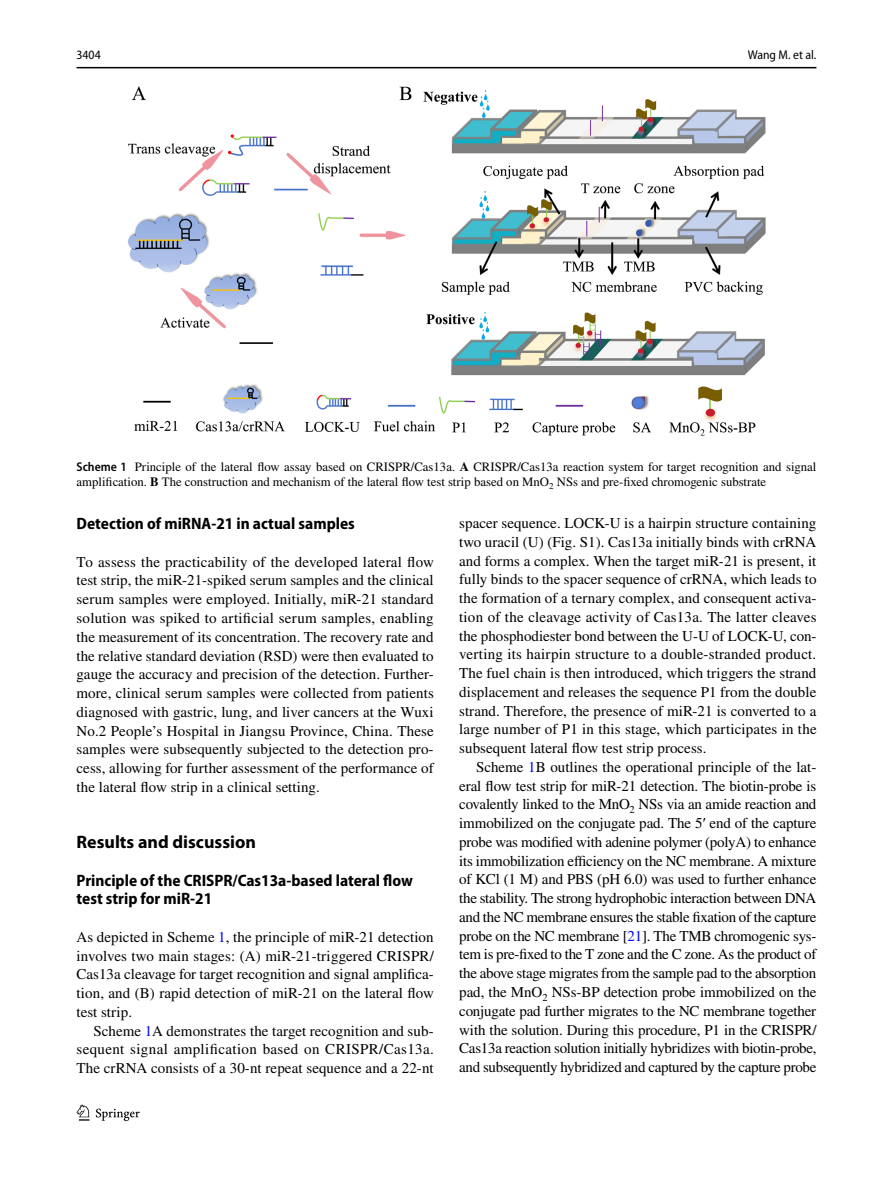
<style>
.page{position:relative;width:893px;height:1187px;background:#fff}
.page>*{position:absolute;margin:0;border:0;box-sizing:border-box;transform-origin:0 0}
.t1{font:700 18px "Myriad Pro";color:#000}
.t2{font:700 semi-condensed 16.5px/18.8px "Myriad Pro";color:#000}
.t3{font:15px/18.8px "STIX";letter-spacing:.005em;color:#000;text-align:justify}
.t4{font:12.75px/15px "STIX";color:#000}
.t5{font:semi-condensed 12.75px "Myriad Pro";color:#000}
.s1{font-family:"Myriad Pro";font-weight:600;font-stretch:semi-condensed}
.s2{font-weight:700}
.s3{color:#00f}
.s4{font-family:"Times New Roman"}
</style>
<div class="page">
<hr style="left:77px;top:67px;width:739px;height:1px;background:#000">
<svg style="left:77px;top:1104px;width:12px;height:16px"></svg>
<svg style="left:96px;top:1108px;width:44px;height:12px"></svg>
<img style="left:128px;top:87px;width:637px;height:349px">
<p class="t5" style="left:77px;top:48px;width:26px">3404</p>
<p class="t5" style="left:748px;top:48px;width:70px">Wang M. et al.</p>
<p class="t4" style="left:77px;top:460px;width:741px"><span class="s1">Scheme 1</span> Principle of the lateral flow assay based on CRISPR/Cas13a. <span class="s2">A</span> CRISPR/Cas13a reaction system for target recognition and signal amplification. <span class="s2">B</span> The construction and mechanism of the lateral flow test strip based on MnO<sub>2</sub> NSs and pre-fixed chromogenic substrate</p>
<p class="t2" style="left:77px;top:514px;width:280px">Detection of miRNA‑21 in actual samples</p>
<p class="t3" style="left:77px;top:553px;width:359px">To assess the practicability of the developed lateral flow test strip, the miR-21-spiked serum samples and the clinical serum samples were employed. Initially, miR-21 standard solution was spiked to artificial serum samples, enabling the measurement of its concentration. The recovery rate and the relative standard deviation (RSD) were then evaluated to gauge the accuracy and precision of the detection. Further&shy;more, clinical serum samples were collected from patients diagnosed with gastric, lung, and liver cancers at the Wuxi No.2 People’s Hospital in Jiangsu Province, China. These samples were subsequently subjected to the detection pro&shy;cess, allowing for further assessment of the performance of the lateral flow strip in a clinical setting.</p>
<p class="t1" style="left:77px;top:830px;width:181px">Results and discussion</p>
<p class="t2" style="left:77px;top:870px;width:338px">Principle of the CRISPR/Cas13a‑based lateral flow test strip for miR‑21</p>
<p class="t3" style="left:77px;top:928px;width:359px">As depicted in Scheme <span class="s3">1</span>, the principle of miR-21 detection involves two main stages: (A) miR-21-triggered CRISPR/ Cas13a cleavage for target recognition and signal amplifica&shy;tion, and (B) rapid detection of miR-21 on the lateral flow test strip.</p>
<p class="t3" style="left:77px;top:1022px;width:359px;text-indent:17px">Scheme <span class="s3">1</span>A demonstrates the target recognition and sub&shy;sequent signal amplification based on CRISPR/Cas13a.<br>The crRNA consists of a 30-nt repeat sequence and a 22-nt</p>
<p class="t3" style="left:459px;top:514px;width:359px">spacer sequence. LOCK-U is a hairpin structure containing two uracil (U) (Fig. S1). Cas13a initially binds with crRNA and forms a complex. When the target miR-21 is present, it fully binds to the spacer sequence of crRNA, which leads to the formation of a ternary complex, and consequent activa&shy;tion of the cleavage activity of Cas13a. The latter cleaves the phosphodiester bond between the U-U of LOCK-U, con&shy;verting its hairpin structure to a double-stranded product.<br>The fuel chain is then introduced, which triggers the strand displacement and releases the sequence P1 from the double strand. Therefore, the presence of miR-21 is converted to a large number of P1 in this stage, which participates in the subsequent lateral flow test strip process.</p>
<p class="t3" style="left:459px;top:758px;width:359px;text-indent:17px">Scheme <span class="s3">1</span>B outlines the operational principle of the lat&shy;eral flow test strip for miR-21 detection. The biotin-probe is covalently linked to the MnO<sub>2</sub> NSs via an amide reaction and immobilized on the conjugate pad. The 5<span class="s4">′</span> end of the capture probe was modified with adenine polymer (polyA) to enhance its immobilization efficiency on the NC membrane. A mixture of KCl (1 M) and PBS (pH 6.0) was used to further enhance the stability. The strong hydrophobic interaction between DNA and the NC membrane ensures the stable fixation of the capture probe on the NC membrane [<span class="s3">21</span>]. The TMB chromogenic sys&shy;tem is pre-fixed to the T zone and the C zone. As the product of the above stage migrates from the sample pad to the absorption pad, the MnO<sub>2</sub> NSs-BP detection probe immobilized on the conjugate pad further migrates to the NC membrane together with the solution. During this procedure, P1 in the CRISPR/ Cas13a reaction solution initially hybridizes with biotin-probe, and subsequently hybridized and captured by the capture probe</p>
</div>
